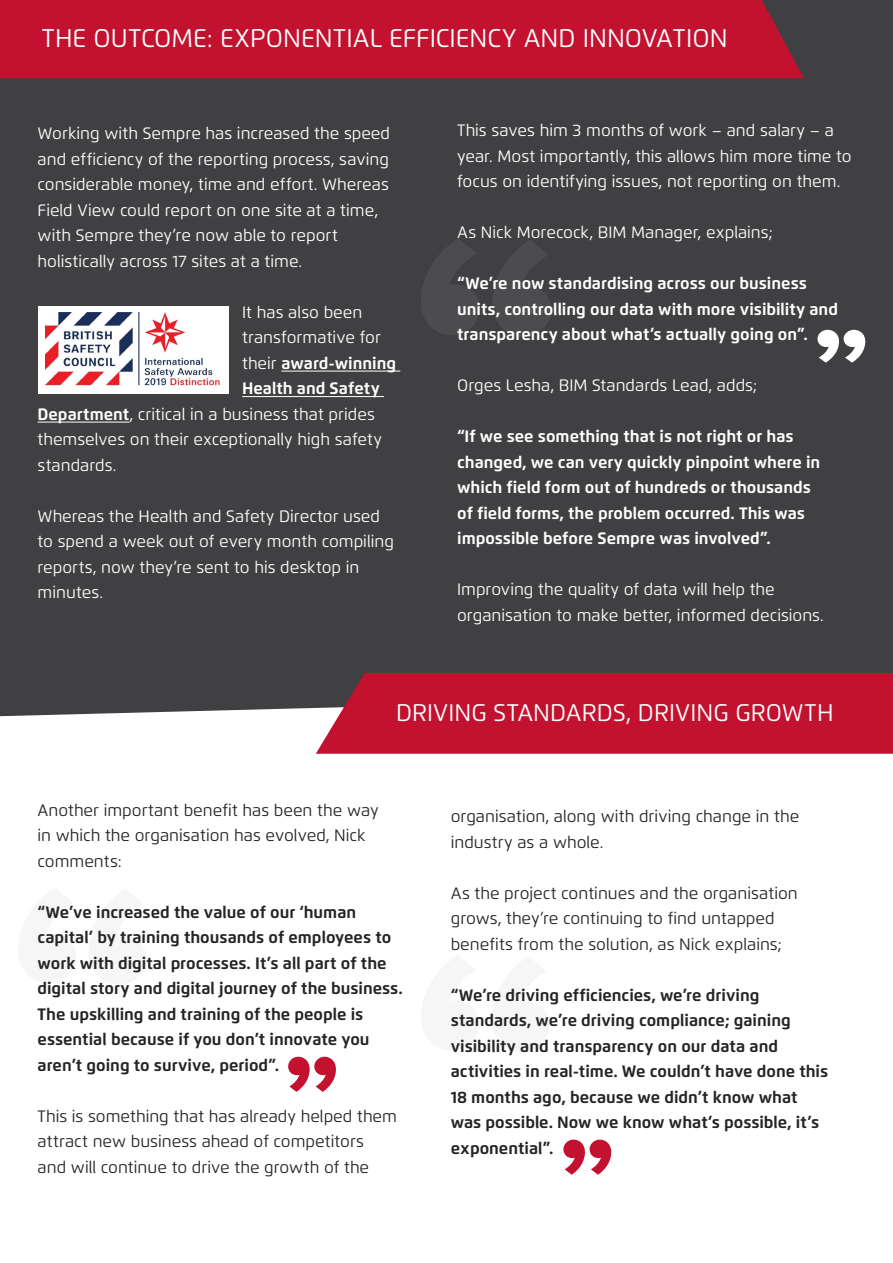
<style>
.page{position:relative;width:893px;height:1263px;background:#fff}
.page>*{position:absolute;margin:0;border:0;box-sizing:border-box;transform-origin:0 0}
.t1{font:25.5px "Flexo W01";color:#fff}
.t2{font:24px "Flexo W01";color:#fff}
.t3{font:16.5px/25.5px "Flexo W01";color:#fff}
.t4{font:700 16.5px/25.5px "Flexo W01";color:#242424}
.t5{font:16.5px/25.5px "Flexo W01";color:#242424}
.t6{font:700 16.5px/25.5px "Flexo W01";color:#fff}
.s1{font-weight:400}
.s2{font-weight:700}
</style>
<div class="page">
<div style="left:0;top:0;width:893px;height:716px;background:#404042"></div>
<svg style="left:420px;top:238px;width:131px;height:99px;background:#464648"></svg>
<hr style="left:281px;top:371px;width:119px;height:1px;background:#fff">
<hr style="left:242px;top:396px;width:142px;height:1px;background:#fff">
<hr style="left:38px;top:422px;width:91px;height:1px;background:#fff">
<svg style="left:817px;top:330px;width:48px;height:33px"></svg>
<div style="left:0;top:0;width:804px;height:78px;background:#c21230"></div>
<div style="left:316px;top:673px;width:577px;height:81px;background:#c21230"></div>
<svg style="left:563px;top:1139px;width:48px;height:36px"></svg>
<svg style="left:288px;top:1057px;width:48px;height:35px"></svg>
<div style="left:39px;top:306px;width:190px;height:87px;background:#fff"></div>
<img style="left:46px;top:313px;width:174px;height:73px">
<h1 class="t1" style="left:42px;top:23px;width:687px">THE OUTCOME: EXPONENTIAL EFFICIENCY AND INNOVATION</h1>
<p class="t3" style="left:38px;top:120px;width:354px">Working with Sempre has increased the speed and efficiency of the reporting process, saving considerable money, time and effort. Whereas Field View could report on one site at a time, with Sempre they’re now able to report holistically across 17 sites at a time.</p>
<p class="t3" style="left:242px;top:299px;width:122px">It has also been</p>
<p class="t3" style="left:242px;top:324px;width:140px">transformative for</p>
<p class="t6" style="left:242px;top:350px;width:156px"><span class="s1">their</span> award-winning</p>
<p class="t6" style="left:242px;top:375px;width:139px">Health and Safety</p>
<p class="t3" style="left:38px;top:401px;width:339px"><span class="s2">Department</span>, critical in a business that prides</p>
<p class="t3" style="left:38px;top:426px;width:346px">themselves on their exceptionally high safety</p>
<p class="t3" style="left:38px;top:452px;width:80px">standards.</p>
<p class="t3" style="left:38px;top:503px;width:358px">Whereas the Health and Safety Director used to spend a week out of every month compiling reports, now they’re sent to his desktop in minutes.</p>
<p class="t3" style="left:457px;top:117px;width:396px">This saves him 3 months of work – and salary – a year. Most importantly, this allows him more time to focus on identifying issues, not reporting on them.</p>
<p class="t3" style="left:457px;top:219px;width:317px">As Nick Morecock, BIM Manager, explains;</p>
<p class="t6" style="left:457px;top:270px;width:382px">“We’re now standardising across our business units, controlling our data with more visibility and transparency about what’s actually going on”.</p>
<p class="t3" style="left:457px;top:372px;width:301px">Orges Lesha, BIM Standards Lead, adds;</p>
<p class="t6" style="left:457px;top:423px;width:365px">“If we see something that is not right or has changed, we can very quickly pinpoint where in which field form out of hundreds or thousands of field forms, the problem occurred. This was impossible before Sempre was involved”.</p>
<p class="t3" style="left:457px;top:576px;width:368px">Improving the quality of data will help the organisation to make better, informed decisions.</p>
<h2 class="t2" style="left:396px;top:698px;width:439px">DRIVING STANDARDS, DRIVING GROWTH</h2>
<p class="t5" style="left:38px;top:797px;width:343px">Another important benefit has been the way in which the organisation has evolved, Nick comments:</p>
<p class="t4" style="left:38px;top:899px;width:367px">“We’ve increased the value of our ‘human capital’ by training thousands of employees to work with digital processes. It’s all part of the digital story and digital journey of the business.<br>The upskilling and training of the people is essential because if you don’t innovate you aren’t going to survive, period”.</p>
<p class="t5" style="left:38px;top:1103px;width:361px">This is something that has already helped them attract new business ahead of competitors<br>and will continue to drive the growth of the</p>
<p class="t5" style="left:451px;top:803px;width:350px">organisation, along with driving change in the industry as a whole.</p>
<p class="t5" style="left:451px;top:880px;width:349px">As the project continues and the organisation grows, they’re continuing to find untapped benefits from the solution, as Nick explains;</p>
<p class="t4" style="left:451px;top:982px;width:379px">“We’re driving efficiencies, we’re driving standards, we’re driving compliance; gaining visibility and transparency on our data and activities in real-time. We couldn’t have done this 18 months ago, because we didn’t know what was possible. Now we know what’s possible, it’s exponential”.</p>
</div>
